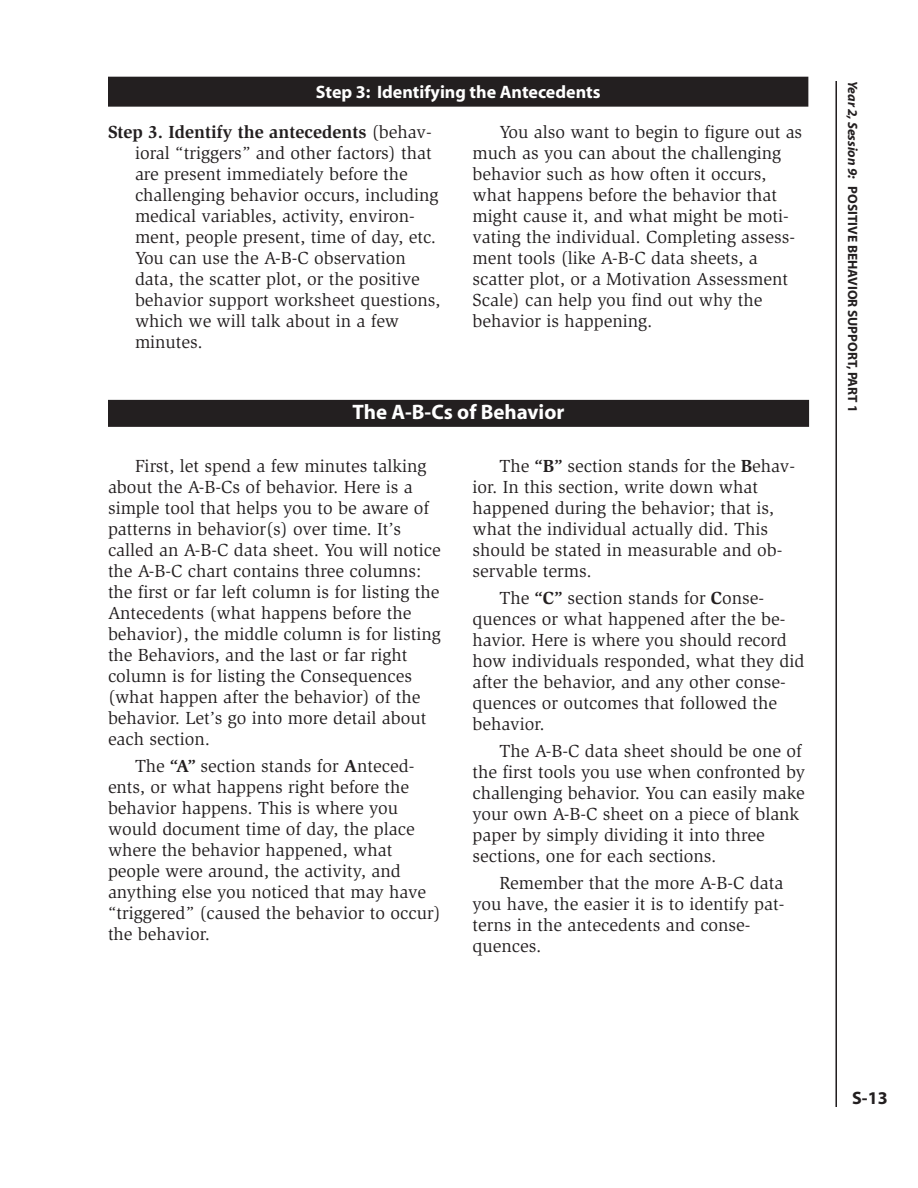
<style>
.page{position:relative;width:918px;height:1188px;background:#fff}
.page>*{position:absolute;margin:0;border:0;box-sizing:border-box;transform-origin:0 0}
.t1{font:700 21px "Myriad";color:#fff}
.t2{font:18px/21px "Slimbach";color:#231f20}
.t3{font:700 18px "Myriad";color:#fff}
.t4{font:700 18px "Myriad";color:#231f20}
.t5{font:700 13.5px "Myriad";color:#231f20}
.s1{font-weight:700}
.s2{font-style:italic}
</style>
<div class="page">
<hr style="left:835px;top:81px;width:2px;height:1026px;background:#231f20">
<div style="left:108px;top:400px;width:701px;height:27px;background:#231f20"></div>
<div style="left:108px;top:77px;width:700px;height:30px;background:#231f20"></div>
<p class="t3" style="left:316px;top:86px;width:286px">Step 3: Identifying the Antecedents</p>
<p class="t2" style="left:135px;top:123px;width:307px;text-indent:-27px"><span class="s1">Step 3. Identify the antecedents</span> (behav&shy;ioral “triggers” and other factors) that are present immediately before the challenging behavior occurs, including medical variables, activity, environ&shy;ment, people present, time of day, etc.<br>You can use the A-B-C observation data, the scatter plot, or the positive behavior support worksheet questions, which we will talk about in a few minutes.</p>
<p class="t2" style="left:472px;top:123px;width:331px;text-indent:27px">You also want to begin to figure out as much as you can about the challenging behavior such as how often it occurs, what happens before the behavior that might cause it, and what might be moti&shy;vating the individual. Completing assess&shy;ment tools (like A-B-C data sheets, a scatter plot, or a Motivation Assessment Scale) can help you find out why the behavior is happening.</p>
<p class="t1" style="left:353px;top:404px;width:213px">The A-B-Cs of Behavior</p>
<p class="t2" style="left:108px;top:457px;width:334px;text-indent:27px">First, let spend a few minutes talking about the A-B-Cs of behavior. Here is a simple tool that helps you to be aware of patterns in behavior(s) over time. It’s called an A-B-C data sheet. You will notice the A-B-C chart contains three columns: the first or far left column is for listing the Antecedents (what happens before the behavior), the middle column is for listing the Behaviors, and the last or far right column is for listing the Consequences (what happen after the behavior) of the behavior. Let’s go into more detail about each section.</p>
<p class="t2" style="left:108px;top:757px;width:334px;text-indent:27px">The <span class="s1">“A”</span> section stands for <span class="s1">A</span>nteced&shy;ents, or what happens right before the behavior happens. This is where you would document time of day, the place where the behavior happened, what people were around, the activity, and anything else you noticed that may have “triggered” (caused the behavior to occur) the behavior.</p>
<p class="t2" style="left:472px;top:457px;width:324px;text-indent:27px">The <span class="s1">“B”</span> section stands for the <span class="s1">B</span>ehav&shy;ior. In this section, write down what happened during the behavior; that is, what the individual actually did. This should be stated in measurable and ob&shy;servable terms.</p>
<p class="t2" style="left:473px;top:589px;width:334px;text-indent:27px">The <span class="s1">“C”</span> section stands for <span class="s1">C</span>onse&shy;quences or what happened after the be&shy;havior. Here is where you should record how individuals responded, what they did after the behavior, and any other conse&shy;quences or outcomes that followed the behavior.</p>
<p class="t2" style="left:473px;top:742px;width:334px;text-indent:27px">The A-B-C data sheet should be one of the first tools you use when confronted by challenging behavior. You can easily make your own A-B-C sheet on a piece of blank paper by simply dividing it into three sections, one for each sections.</p>
<p class="t2" style="left:473px;top:874px;width:314px;text-indent:27px">Remember that the more A-B-C data you have, the easier it is to identify pat&shy;terns in the antecedents and conse&shy;quences.</p>
<p class="t5" style="left:858px;top:81px;width:333px;rotate:90deg"><span class="s2">Year 2, Session 9:</span> POSITIVE BEHAVIOR SUPPORT, PART 1</p>
<p class="t4" style="left:852px;top:1092px;width:37px">S-13</p>
</div>
